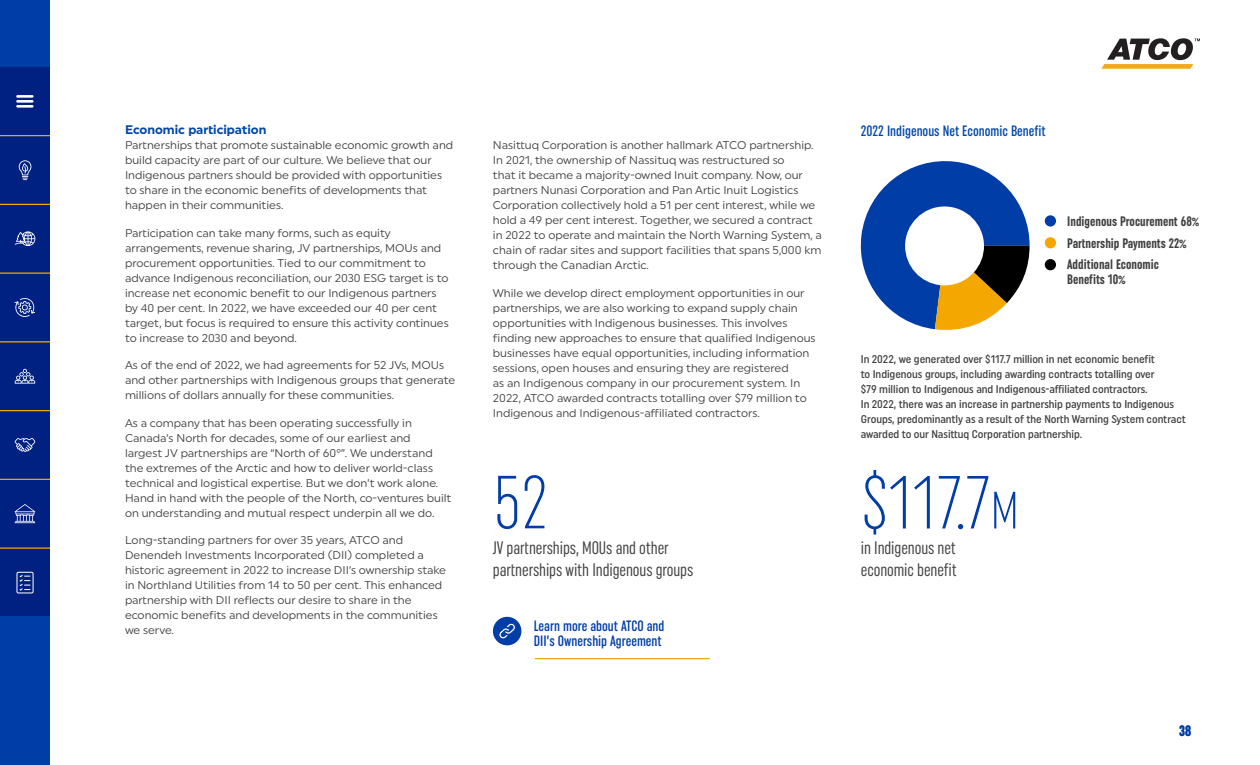
<style>
.page{position:relative;width:1260px;height:765px;background:#fff}
.page>*{position:absolute;margin:0;border:0;box-sizing:border-box;transform-origin:0 0}
.Metric_Callouts{font:300 extra-condensed 75px "Uniform";color:#003da7}
.Metric_descriptions{font:extra-condensed 18.12px/21.8px "Uniform";letter-spacing:-.005em;color:#414042}
.LINK_Learn_more{font:500 extra-condensed 15px/15px "Uniform";color:#003da7}
.H4{font:500 extra-condensed 15px "Uniform";color:#0047a9}
.t1{font:700 extra-condensed 15px "Uniform";color:#003da7}
.t2{font:700 extra-condensed 13.75px/21.9px "Uniform";color:#414042}
.H3{font:700 12.5px "Uniform";color:#0047a9}
.Body_Copy{font:11.25px/15px "Uniform";color:#414042}
.Chart_descriptions{font:500 condensed 11.25px/15px "Uniform";letter-spacing:-.005em;color:#414042}
.s1{font-size:52.5px}
</style>
<div class="page">
<div style="left:0;top:0;width:50px;height:765px;background:#003da7"></div>
<div style="left:0;top:136px;width:50px;height:68px;background:#002181"></div>
<div style="left:0;top:205px;width:50px;height:67px;background:#002181"></div>
<div style="left:0;top:274px;width:50px;height:67px;background:#002181"></div>
<div style="left:0;top:342px;width:50px;height:68px;background:#002181"></div>
<div style="left:0;top:411px;width:50px;height:68px;background:#002181"></div>
<div style="left:0;top:480px;width:50px;height:68px;background:#002181"></div>
<div style="left:0;top:549px;width:50px;height:67px;background:#002181"></div>
<div style="left:0;top:68px;width:50px;height:67px;background:#002181"></div>
<hr style="left:0;top:135px;width:50px;height:1px;background:#f4a700">
<hr style="left:0;top:204px;width:50px;height:1px;background:#f4a700">
<hr style="left:0;top:272px;width:50px;height:2px;background:#f4a700">
<hr style="left:0;top:341px;width:50px;height:1px;background:#f4a700">
<hr style="left:0;top:410px;width:50px;height:1px;background:#f4a700">
<hr style="left:0;top:479px;width:50px;height:1px;background:#f4a700">
<hr style="left:0;top:548px;width:50px;height:1px;background:#f4a700">
<svg style="left:1101px;top:38px;width:99px;height:31px"></svg>
<hr style="left:16px;top:95px;width:18px;height:3px;background:#fff">
<hr style="left:16px;top:100px;width:18px;height:3px;background:#fff">
<hr style="left:16px;top:105px;width:18px;height:3px;background:#fff">
<svg style="left:19px;top:160px;width:12px;height:20px"></svg>
<svg style="left:15px;top:231px;width:20px;height:15px"></svg>
<svg style="left:15px;top:298px;width:20px;height:19px"></svg>
<svg style="left:15px;top:369px;width:20px;height:15px"></svg>
<svg style="left:15px;top:438px;width:20px;height:14px"></svg>
<svg style="left:15px;top:504px;width:20px;height:19px"></svg>
<svg style="left:16px;top:571px;width:18px;height:23px"></svg>
<div style="left:493px;top:617px;width:28px;height:28px;background:#003da7;border-radius:50%"></div>
<svg style="left:499px;top:623px;width:17px;height:16px"></svg>
<hr style="left:535px;top:658px;width:175px;height:1px;background:#f4a700">
<div style="left:1045px;top:237px;width:11px;height:11px;background:#f4a700;border-radius:50%"></div>
<div style="left:1045px;top:259px;width:11px;height:11px;background:#000;border-radius:50%"></div>
<div style="left:1045px;top:215px;width:11px;height:12px;background:#003da7;border-radius:50%"></div>
<svg style="left:861px;top:161px;width:169px;height:169px"></svg>
<p class="H3" style="left:125px;top:123px;width:143px">Economic participation</p>
<p class="Body_Copy" style="left:125px;top:138px;width:330px">Partnerships that promote sustainable economic growth and build capacity are part of our culture. We believe that our Indigenous partners should be provided with opportunities to share in the economic benefits of developments that happen in their communities.</p>
<p class="Body_Copy" style="left:125px;top:225px;width:325px">Participation can take many forms, such as equity arrangements, revenue sharing, JV partnerships, MOUs and procurement opportunities. Tied to our commitment to advance Indigenous reconciliation, our 2030 ESG target is to increase net economic benefit to our Indigenous partners by 40 per cent. In 2022, we have exceeded our 40 per cent target, but focus is required to ensure this activity continues to increase to 2030 and beyond.</p>
<p class="Body_Copy" style="left:125px;top:358px;width:332px">As of the end of 2022, we had agreements for 52 JVs, MOUs and other partnerships with Indigenous groups that generate millions of dollars annually for these communities.</p>
<p class="Body_Copy" style="left:125px;top:415px;width:328px">As a company that has been operating successfully in Canada’s North for decades, some of our earliest and<br>largest JV partnerships are “North of 60°”. We understand the extremes of the Arctic and how to deliver world-class technical and logistical expertise. But we don’t work alone.<br>Hand in hand with the people of the North, co-ventures built on understanding and mutual respect underpin all we do.</p>
<p class="Body_Copy" style="left:125px;top:533px;width:323px">Long-standing partners for over 35 years, ATCO and Denendeh Investments Incorporated (DII) completed a historic agreement in 2022 to increase DII’s ownership stake in Northland Utilities from 14 to 50 per cent. This enhanced partnership with DII reflects our desire to share in the economic benefits and developments in the communities we serve.</p>
<p class="Body_Copy" style="left:493px;top:138px;width:330px">Nasittuq Corporation is another hallmark ATCO partnership.<br>In 2021, the ownership of Nassituq was restructured so<br>that it became a majority-owned Inuit company. Now, our partners Nunasi Corporation and Pan Artic Inuit Logistics Corporation collectively hold a 51 per cent interest, while we hold a 49 per cent interest. Together, we secured a contract in 2022 to operate and maintain the North Warning System, a chain of radar sites and support facilities that spans 5,000 km through the Canadian Arctic.</p>
<p class="Body_Copy" style="left:493px;top:285px;width:324px">While we develop direct employment opportunities in our partnerships, we are also working to expand supply chain opportunities with Indigenous businesses. This involves finding new approaches to ensure that qualified Indigenous businesses have equal opportunities, including information sessions, open houses and ensuring they are registered<br>as an Indigenous company in our procurement system. In 2022, ATCO awarded contracts totalling over $79 million to Indigenous and Indigenous-affiliated contractors.</p>
<p class="Metric_Callouts" style="left:493px;top:457px;width:57px">52</p>
<p class="Metric_descriptions" style="left:493px;top:537px;width:202px">JV partnerships, MOUs and other partnerships with Indigenous groups</p>
<p class="LINK_Learn_more" style="left:534px;top:618px;width:132px">Learn more about ATCO and<br>DII’s Ownership Agreement</p>
<p class="H4" style="left:861px;top:122px;width:186px">2022 Indigenous Net Economic Benefit</p>
<p class="t2" style="left:1067px;top:210px;width:134px">Indigenous Procurement 68%<br>Partnership Payments 22%<br>Additional Economic</p>
<p class="t2" style="left:1067px;top:269px;width:60px">Benefits 10%</p>
<p class="Chart_descriptions" style="left:861px;top:352px;width:327px">In 2022, we generated over $117.7 million in net economic benefit<br>to Indigenous groups, including awarding contracts totalling over<br>$79 million to Indigenous and Indigenous-affiliated contractors.<br>In 2022, there was an increase in partnership payments to Indigenous Groups, predominantly as a result of the North Warning System contract awarded to our Nasittuq Corporation partnership.</p>
<p class="Metric_Callouts" style="left:861px;top:457px;width:160px">$117.7<span class="s1">m</span></p>
<p class="Metric_descriptions" style="left:861px;top:537px;width:98px">in Indigenous net economic benefit</p>
<h3 class="t1" style="left:1179px;top:722px;width:14px">38</h3>
</div>
